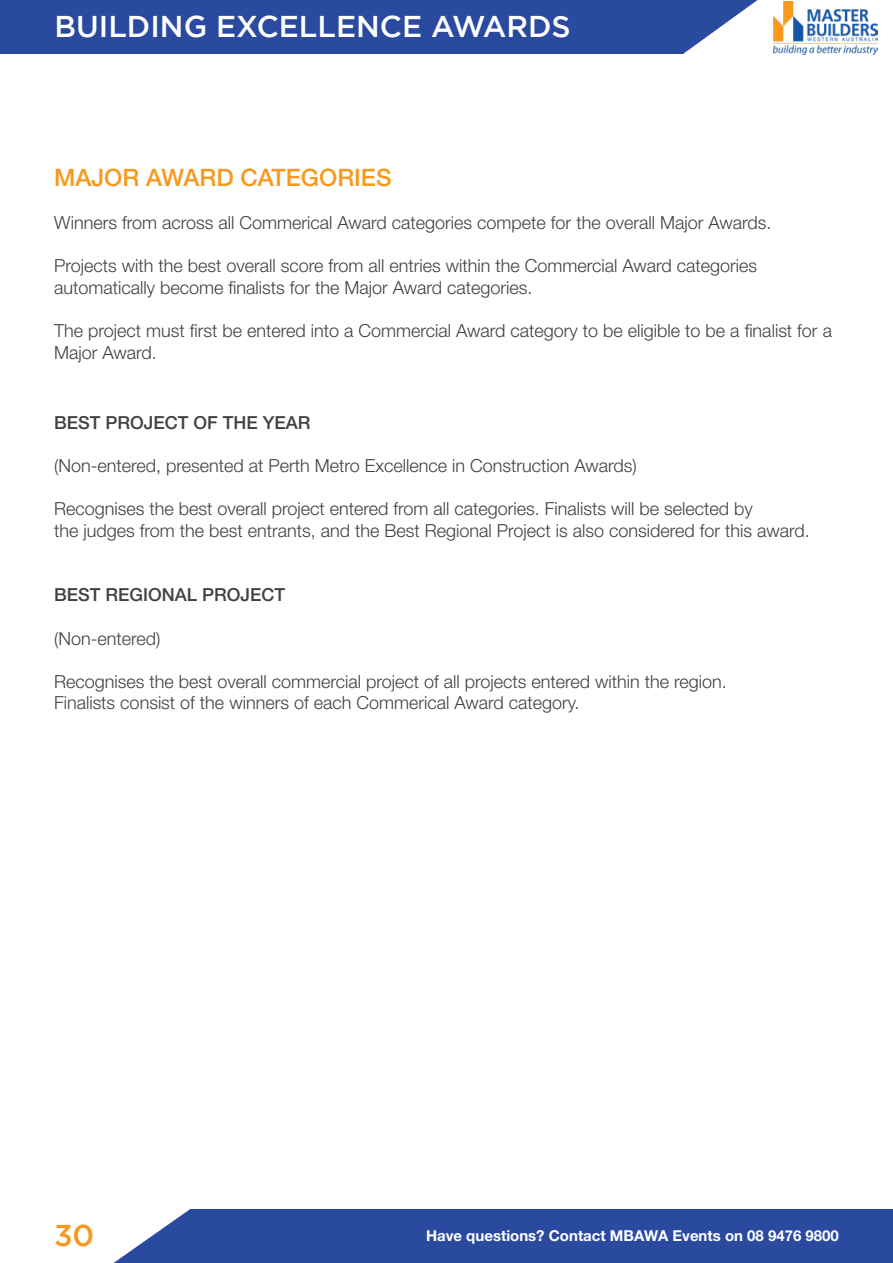
<style>
.page{position:relative;width:893px;height:1263px;background:#fff}
.page>*{position:absolute;margin:0;border:0;box-sizing:border-box;transform-origin:0 0}
.t1{font:500 30px "Gotham";color:#fff}
.t2{font:500 30px "Gotham";color:#f8991d}
.t3{font:500 24px "Helvetica Neue LT Std";color:#f8991d}
.t4{font:300 18px/21.6px "Helvetica Neue LT Std";color:#414042}
.t5{font:500 18px "Helvetica Neue LT Std";color:#414042}
.t6{font:700 15px "Helvetica Neue LT Std";color:#fff}
</style>
<div class="page">
<div style="left:0;top:0;width:758px;height:54px;background:#294a9f"></div>
<img style="left:773px;top:2px;width:105px;height:52px">
<div style="left:114px;top:1209px;width:779px;height:54px;background:#294a9f"></div>
<h1 class="t1" style="left:55px;top:10px;width:518px">BUILDING EXCELLENCE AWARDS</h1>
<h2 class="t3" style="left:54px;top:163px;width:339px">MAJOR AWARD CATEGORIES</h2>
<p class="t4" style="left:54px;top:212px;width:719px">Winners from across all Commerical Award categories compete for the overall Major Awards.</p>
<p class="t4" style="left:54px;top:255px;width:705px">Projects with the best overall score from all entries within the Commercial Award categories automatically become finalists for the Major Award categories.</p>
<p class="t4" style="left:54px;top:320px;width:779px">The project must first be entered into a Commercial Award category to be eligible to be a finalist for a<br>Major Award.</p>
<p class="t5" style="left:54px;top:411px;width:258px">BEST PROJECT OF THE YEAR</p>
<p class="t4" style="left:54px;top:454px;width:584px">(Non-entered, presented at Perth Metro Excellence in Construction Awards)</p>
<p class="t4" style="left:54px;top:497px;width:757px">Recognises the best overall project entered from all categories. Finalists will be selected by<br>the judges from the best entrants, and the Best Regional Project is also considered for this award.</p>
<p class="t5" style="left:54px;top:584px;width:233px">BEST REGIONAL PROJECT</p>
<p class="t4" style="left:54px;top:627px;width:108px">(Non-entered)</p>
<p class="t4" style="left:54px;top:670px;width:674px">Recognises the best overall commercial project of all projects entered within the region.<br>Finalists consist of the winners of each Commerical Award category.</p>
<h1 class="t2" style="left:54px;top:1218px;width:42px">30</h1>
<p class="t6" style="left:426px;top:1226px;width:414px">Have questions? Contact MBAWA Events on 08 9476 9800</p>
</div>
